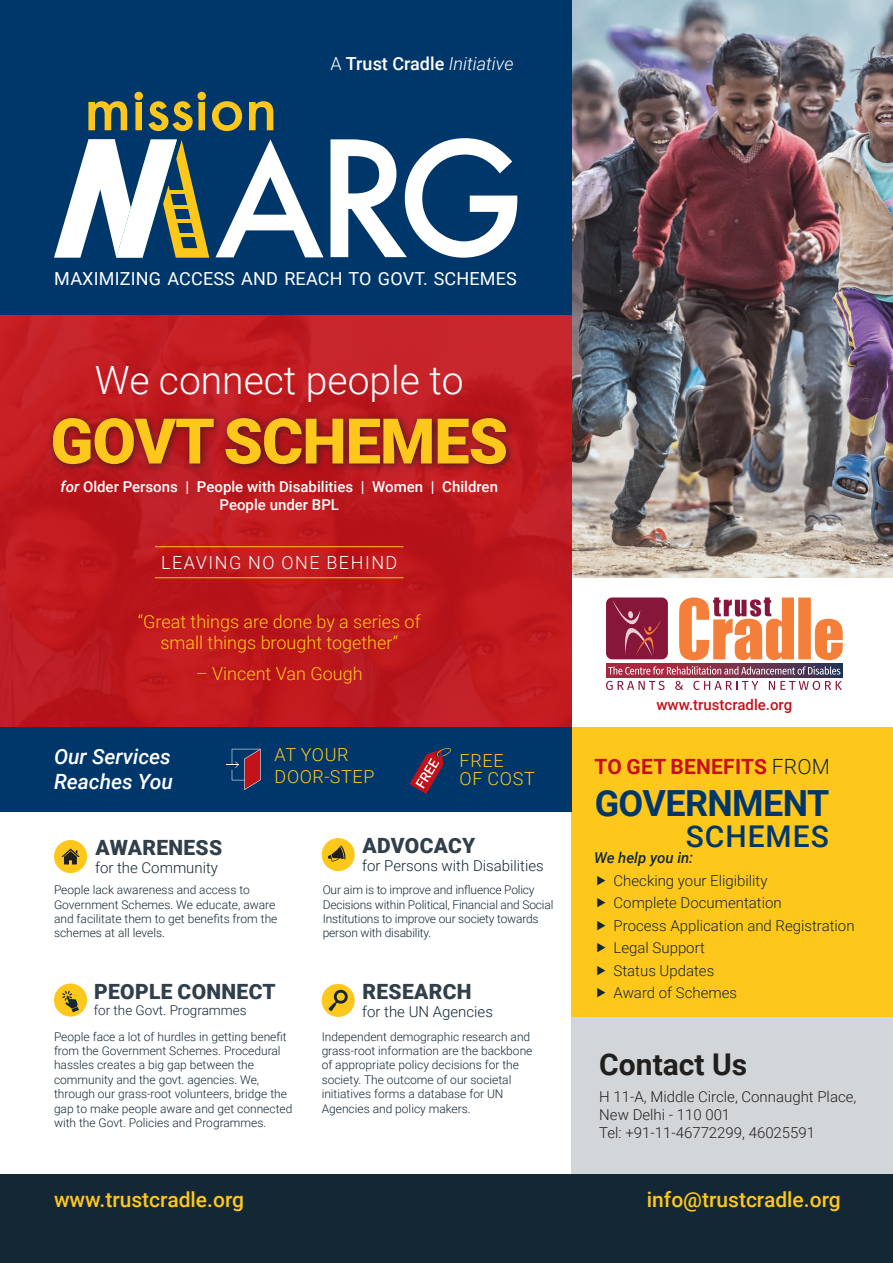
<style>
.page{position:relative;width:893px;height:1263px;background:#fff}
.page>*{position:absolute;margin:0;border:0;box-sizing:border-box;transform-origin:0 0}
.t1{font:900 63px "Roboto";letter-spacing:-.015em;color:#fec71c}
.t2{font:300 39px "Roboto";color:#fff}
.t3{font:700 36px "Roboto";letter-spacing:-.015em;color:#00376b}
.t4{font:700 30px "Roboto";color:#211e1e}
.t5{font:500 30px "Roboto";letter-spacing:.035em;color:#00376b}
.t6{font:500 21px "Roboto";color:#fec71c}
.t7{font:900 21px "Roboto";letter-spacing:.015em;color:#303f4b}
.t8{font:italic 500 21px/25.2px "Roboto";color:#fff}
.t9{font:700 21px "Roboto";letter-spacing:.01em;color:#c4121a}
.t10{font:300 18px/21.6px "Roboto";color:#fec71c;text-align:center}
.t11{font:18px "Roboto";letter-spacing:.01em;color:#fff}
.t12{font:300 18px/21.6px "Roboto";letter-spacing:.035em;color:#fec71c}
.t13{font:500 18px "Roboto";color:#fff}
.t14{font:300 18px "Roboto";letter-spacing:.085em;color:#fff}
.t15{font:300 15px/22.5px "Roboto";color:#142735}
.t16{font:300 15px/18px "Roboto";color:#231f20}
.t17{font:500 15px/18px "Roboto";color:#fff;text-align:center}
.t18{font:500 15px "Roboto";color:#c4121a}
.t19{font:italic 500 15px "Roboto";color:#142735}
.t20{font:300 13.5px "Roboto";color:#142735}
.t21{font:300 12px/14.4px "Roboto";color:#142735}
.s1{font-weight:300}
.s2{font-weight:300;font-style:italic}
.s3{font-style:italic}
.s4{font-weight:300;color:#142735}
</style>
<div class="page">
<div style="left:571px;top:1017px;width:322px;height:157px;background:#d3d6d8"></div>
<div style="left:571px;top:727px;width:322px;height:290px;background:#fec71c"></div>
<img style="left:571px;top:0;width:322px;height:577px">
<img style="left:0;top:315px;width:571px;height:412px">
<div style="left:0;top:0;width:571px;height:315px;background:#00376b"></div>
<div style="left:0;top:1174px;width:893px;height:89px;background:#142735"></div>
<div style="left:46px;top:411px;width:470px;height:62px;background:#231f20;opacity:.75"></div>
<hr style="left:155px;top:546px;width:249px;height:1px;background:#fec71c">
<hr style="left:155px;top:577px;width:249px;height:1px;background:#fec71c">
<div style="left:54px;top:983px;width:33px;height:33px;background:#fec71c;border-radius:50%"></div>
<svg style="left:62px;top:991px;width:17px;height:21px"></svg>
<svg style="left:88px;top:101px;width:39px;height:29px"></svg>
<svg style="left:134px;top:92px;width:72px;height:39px"></svg>
<svg style="left:212px;top:101px;width:30px;height:30px"></svg>
<svg style="left:249px;top:101px;width:24px;height:29px"></svg>
<svg style="left:215px;top:139px;width:108px;height:118px"></svg>
<svg style="left:330px;top:138px;width:187px;height:120px"></svg>
<svg style="left:54px;top:139px;width:155px;height:119px"></svg>
<div style="left:0;top:727px;width:571px;height:84px;background:#00376b"></div>
<div style="left:606px;top:597px;width:62px;height:62px;background:#87163b;border-radius:6px"></div>
<svg style="left:612px;top:600px;width:49px;height:56px"></svg>
<svg style="left:679px;top:597px;width:164px;height:63px"></svg>
<img style="left:606px;top:663px;width:237px;height:15px">
<svg style="left:608px;top:666px;width:232px;height:9px;background:#a1677a"></svg>
<svg style="left:606px;top:681px;width:59px;height:9px"></svg>
<svg style="left:675px;top:681px;width:8px;height:9px"></svg>
<svg style="left:693px;top:681px;width:65px;height:9px"></svg>
<svg style="left:769px;top:681px;width:73px;height:9px"></svg>
<svg style="left:409px;top:748px;width:42px;height:46px"></svg>
<svg style="left:226px;top:749px;width:35px;height:41px"></svg>
<div style="left:322px;top:984px;width:33px;height:33px;background:#fec71c;border-radius:50%"></div>
<svg style="left:328px;top:989px;width:20px;height:22px"></svg>
<div style="left:54px;top:840px;width:33px;height:33px;background:#fec71c;border-radius:50%"></div>
<svg style="left:62px;top:848px;width:18px;height:16px"></svg>
<div style="left:322px;top:838px;width:33px;height:33px;background:#fec71c;border-radius:50%"></div>
<svg style="left:328px;top:845px;width:18px;height:17px"></svg>
<h3 class="t13" style="left:330px;top:51px;width:185px"><span class="s1">A</span> Trust Cradle <span class="s2">Initiative</span></h3>
<h3 class="t11" style="left:54px;top:266px;width:464px">MAXIMIZING ACCESS AND REACH TO GOVT. SCHEMES</h3>
<h2 class="t2" style="left:95px;top:353px;width:370px">We connect people to</h2>
<h1 class="t1" style="left:50px;top:397px;width:459px">GOVT SCHEMES</h1>
<p class="t17" style="left:61px;top:477px;width:439px"><span class="s3">for</span> Older Persons | People with Disabilities | Women | Children<br>People under BPL</p>
<h3 class="t14" style="left:161px;top:550px;width:238px">LEAVING NO ONE BEHIND</h3>
<h3 class="t10" style="left:138px;top:610px;width:284px">“Great things are done by a series of small things brought together”</h3>
<h3 class="t10" style="left:196px;top:662px;width:168px">– Vincent Van Gough</h3>
<h3 class="t12" style="left:275px;top:743px;width:101px">AT YOUR<br>DOOR-STEP</h3>
<h3 class="t8" style="left:54px;top:743px;width:120px">Our Services<br>Reaches You</h3>
<h3 class="t12" style="left:460px;top:751px;width:77px;line-height:18px">FREE<br>OF COST</h3>
<h3 class="t7" style="left:95px;top:833px;width:128px">AWARENESS</h3>
<p class="t15" style="left:95px;top:856px;width:124px">for the Community</p>
<p class="t21" style="left:54px;top:882px;width:225px">People lack awareness and access to Government Schemes. We educate, aware and facilitate them to get benefits from the schemes at all levels.</p>
<h3 class="t7" style="left:94px;top:977px;width:183px">PEOPLE CONNECT</h3>
<p class="t20" style="left:94px;top:1001px;width:154px">for the Govt. Programmes</p>
<p class="t21" style="left:54px;top:1029px;width:240px">People face a lot of hurdles in getting benefit from the Government Schemes. Procedural hassles creates a big gap between the community and the govt. agencies. We, through our grass-root volunteers, bridge the gap to make people aware and get connected with the Govt. Policies and Programmes.</p>
<h3 class="t7" style="left:363px;top:831px;width:114px">ADVOCACY</h3>
<p class="t15" style="left:362px;top:854px;width:183px">for Persons with Disabilities</p>
<p class="t21" style="left:323px;top:882px;width:232px">Our aim is to improve and influence Policy Decisions within Political, Financial and Social Institutions to improve our society towards person with disability.</p>
<h3 class="t7" style="left:363px;top:977px;width:111px">RESEARCH</h3>
<p class="t15" style="left:362px;top:1000px;width:132px">for the UN Agencies</p>
<p class="t21" style="left:322px;top:1029px;width:212px">Independent demographic research and grass-root information are the backbone of appropriate policy decisions for the society. The outcome of our societal initiatives forms a database for UN Agencies and policy makers.</p>
<p class="t18" style="left:656px;top:694px;width:137px">www.trustcradle.org</p>
<h3 class="t9" style="left:594px;top:751px;width:237px">TO GET BENEFITS <span class="s4">FROM</span></h3>
<h3 class="t3" style="left:595px;top:778px;width:236px">GOVERNMENT</h3>
<h3 class="t5" style="left:686px;top:815px;width:145px">SCHEMES</h3>
<p class="t19" style="left:594px;top:847px;width:101px">We help you in:</p>
<p class="t15" style="left:614px;top:869px;width:243px">Checking your Eligibility<br>Complete Documentation<br>Process Application and Registration<br>Legal Support<br>Status Updates<br>Award of Schemes</p>
<h3 class="t4" style="left:599px;top:1044px;width:149px">Contact Us</h3>
<p class="t16" style="left:599px;top:1087px;width:259px">H 11-A, Middle Circle, Connaught Place,<br>New Delhi - 110 001<br>Tel: +91-11-46772299, 46025591</p>
<h3 class="t6" style="left:54px;top:1185px;width:192px">www.trustcradle.org</h3>
<h3 class="t6" style="left:647px;top:1185px;width:195px">info@trustcradle.org</h3>
</div>
